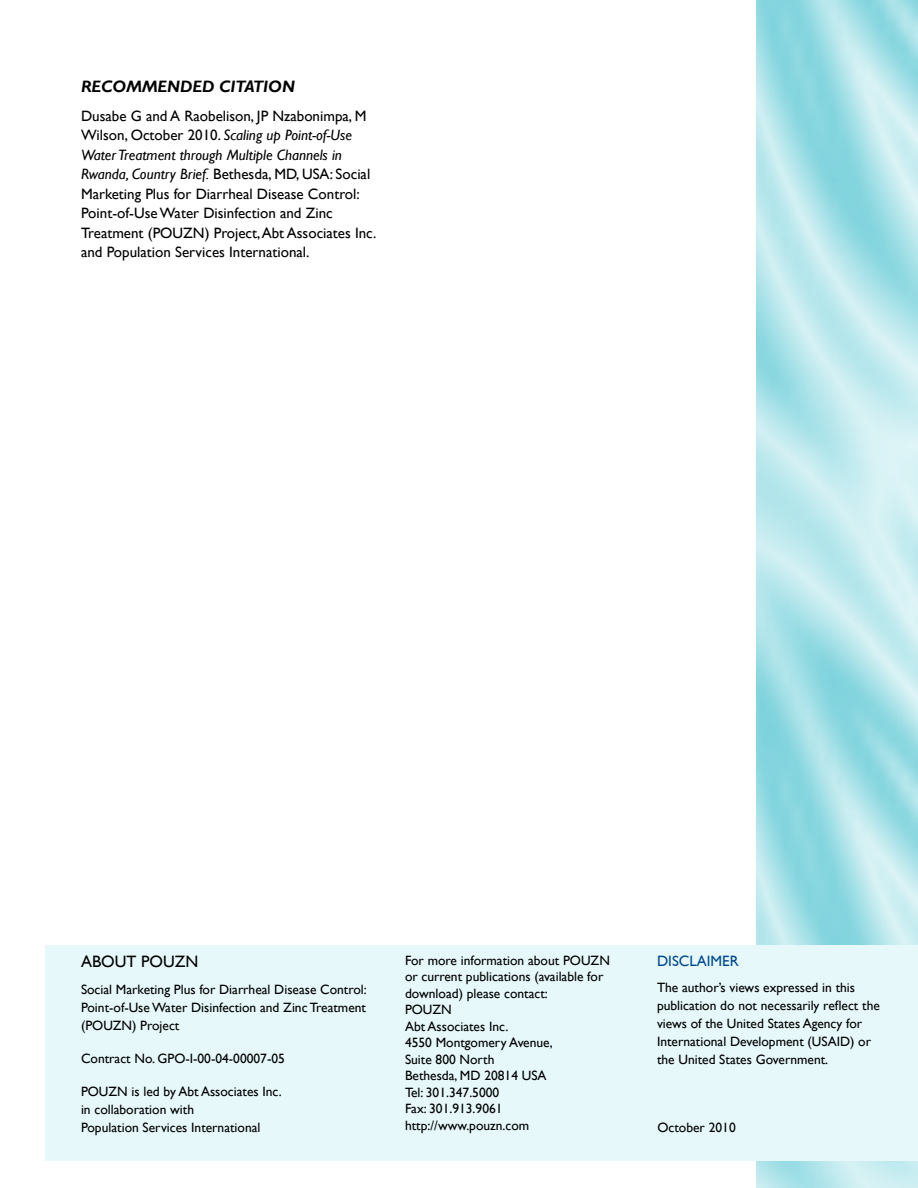
<style>
.page{position:relative;width:918px;height:1188px;background:#fff}
.page>*{position:absolute;margin:0;border:0;box-sizing:border-box;transform-origin:0 0}
.t1{font:italic 700 16.5px "Gill Sans";color:#000}
.t2{font:16.5px "Gill Sans";color:#000}
.t3{font:15px/19.5px "Gill Sans";color:#000}
.t4{font:15px "Gill Sans";color:#004990}
.t5{font:13.5px/16.5px "Gill Sans";color:#000}
.s1{font-style:italic}
</style>
<div class="page">
<div style="left:46px;top:945px;width:872px;height:216px;background:#e6f8fa"></div>
<p class="t1" style="left:81px;top:77px;width:215px">RECOMMENDED CITATION</p>
<p class="t3" style="left:81px;top:106px;width:297px">Dusabe G and A Raobelison, JP Nzabonimpa, M Wilson, October 2010. <span class="s1">Scaling up Point-of-Use Water Treatment through Multiple Channels in Rwanda, Country Brief.</span> Bethesda, MD, USA: Social Marketing Plus for Diarrheal Disease Control:<br>Point-of-Use Water Disinfection and Zinc Treatment (PO UZN) Project, Abt Associates Inc. and Population Services International.</p>
<p class="t2" style="left:81px;top:952px;width:23px">About</p>
<p class="t2" style="left:141px;top:952px;width:59px">POUZN</p>
<p class="t5" style="left:81px;top:980px;width:287px;line-height:18px;text-align:justify">Social Marketing Plus for Diarrheal Disease Control:<br>Point-of-Use Water Disinfection and Zinc Treatment (POUZN) Project</p>
<p class="t5" style="left:81px;top:1050px;width:87px">Contract No. GPO</p>
<p class="t5" style="left:185px;top:1050px;width:101px">-I-00-04-00007-05</p>
<p class="t5" style="left:81px;top:1082px;width:202px;line-height:18px">POUZN is led by Abt Associates Inc. in collaboration with<br>Population Services International</p>
<p class="t5" style="left:405px;top:952px;width:204px">For more information about POUZN or current publications (available for download) please contact:<br>POUZN<br>Abt Associates Inc.<br>4550 Montgomery Avenue,<br>Suite 800 North<br>Bethesda, MD 20814 USA<br>Tel: 301.347.5000<br>Fax: 301.913.9061 http://www.pouzn.com</p>
<p class="t4" style="left:657px;top:952px;width:83px">DISCLAIMER</p>
<p class="t5" style="left:657px;top:979px;width:224px;line-height:18px">The author’s views expressed in this publication do not necessarily reflect the views of the United States Agency for International Development (USAID</p>
<p class="t5" style="left:850px;top:1034px;width:22px">) or</p>
<p class="t5" style="left:657px;top:1052px;width:173px">the United States Government.</p>
<p class="t5" style="left:657px;top:1119px;width:80px">October 2010</p>
</div>
